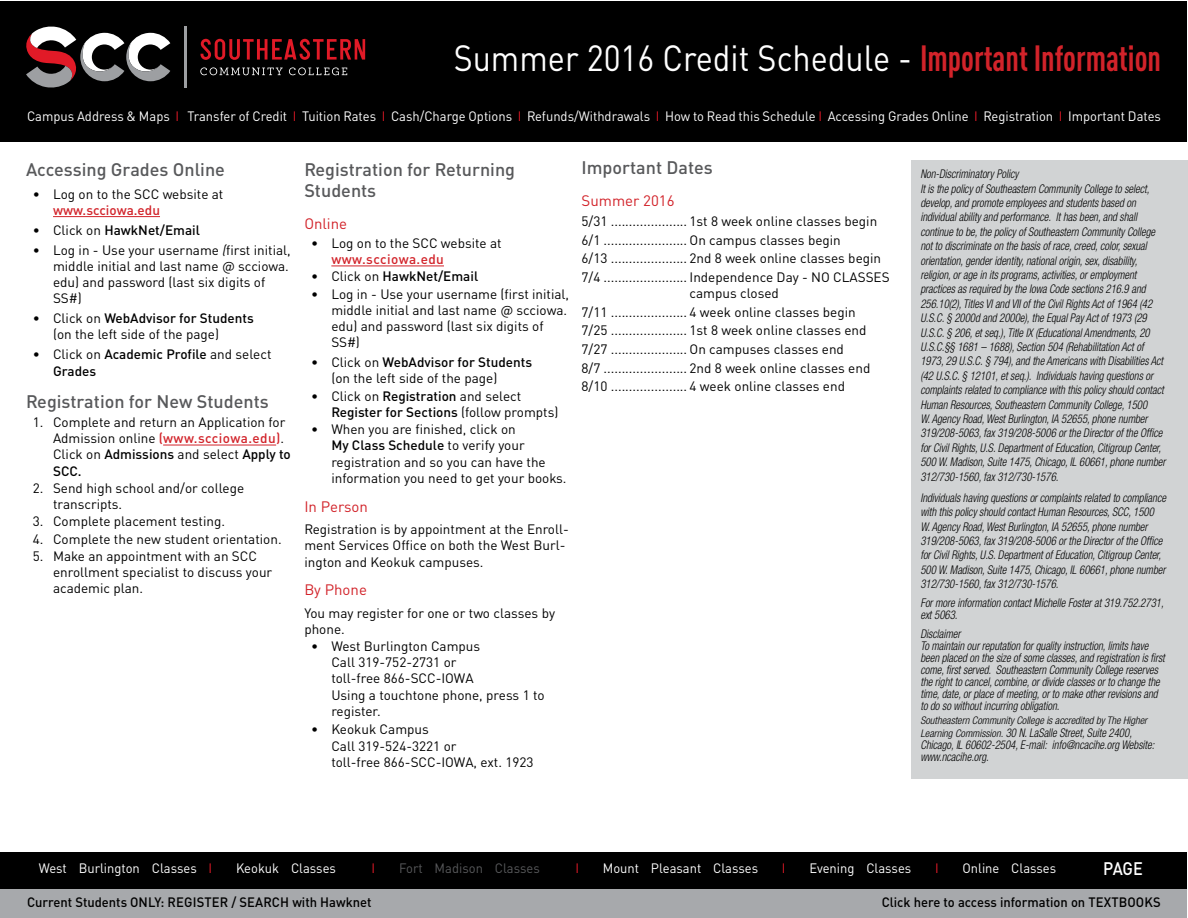
<style>
.page{position:relative;width:1188px;height:918px;background:#fff}
.page>*{position:absolute;margin:0;border:0;box-sizing:border-box;transform-origin:0 0}
.t1{font:36px "DINOT";color:#fff;scale:.9 1}
.t2{font:500 18px/21.6px "DINOT";color:#58595b}
.t3{font:500 18px "DINOT";color:#fff;scale:.9 1}
.t4{font:15px "DINOT";color:#d2232a}
.t5{font:13.5px/16.2px "DINOT";color:#000}
.t6{font:13.5px "DINOT";color:#fff;scale:.96 1}
.t7{font:500 13.5px "DINOT";color:#000;scale:.96 1}
.t8{font:500 13.5px/16.2px "DINOT";color:#000}
.t9{font:13.5px "DINOT";color:#58595b;scale:.96 1}
.t10{font:500 13.5px "DINOT";letter-spacing:.01em;color:#d2232a}
.t11{font:500 13.5px "DINOT";letter-spacing:.03em;color:#d2232a}
.t12{font:13.5px "DINOT";color:#e11a27;scale:.96 1}
.t13{font:italic 300 condensed 12px/14.4px "Helvetica Neue";color:#000;scale:.9 1}
.t14{font:italic 300 condensed 10.5px "Helvetica Neue";color:#000}
.s1{font-weight:700;font-stretch:condensed;color:#d2232a}
.s2{color:#e11a27}
.s3{font-weight:400}
.s4{font-style:italic}
.s5{font-weight:500}
.s6{font-weight:500;color:#d2232a}
.s7{font-size:10.5px}
</style>
<div class="page">
<div style="left:1px;top:888px;width:1186px;height:30px;background:#a7a9ac"></div>
<div style="left:1px;top:852px;width:1186px;height:36px;background:#000"></div>
<div style="left:1px;top:1px;width:1186px;height:140px;background:#000"></div>
<svg style="left:26px;top:26px;width:144px;height:62px"></svg>
<svg style="left:201px;top:39px;width:164px;height:21px"></svg>
<svg style="left:200px;top:67px;width:83px;height:8px"></svg>
<svg style="left:289px;top:67px;width:58px;height:8px"></svg>
<hr style="left:185px;top:27px;width:2px;height:61px;background:#9d9fa2">
<hr style="left:53px;top:216px;width:107px;height:1px;background:#d2232a">
<hr style="left:163px;top:445px;width:113px;height:1px;background:#d2232a">
<hr style="left:331px;top:265px;width:113px;height:1px;background:#d2232a">
<div style="left:912px;top:160px;width:276px;height:618px;background:#d1d3d4"></div>
<h1 class="t1" style="left:454px;top:35px;width:787px">Summer 2016 Credit Schedule - <span class="s1">Important Information</span></h1>
<p class="t6" style="left:27px;top:108px;width:1183px">Campus Address &amp; Maps <span class="s2">I</span> Transfer of Credit <span class="s2">I</span> Tuition Rates <span class="s2">I</span> Cash/Charge Options <span class="s2">I</span> Refunds/Withdrawals <span class="s2">I</span> How to Read this Schedule <span class="s2">I</span> Accessing Grades Online <span class="s2">I</span> Registration <span class="s2">I</span> Important Dates</p>
<h2 class="t2" style="left:26px;top:158px;width:200px">Accessing Grades Online</h2>
<p class="t5" style="left:33px;top:185px;width:192px">• Log on to the SCC website at</p>
<p class="t10" style="left:53px;top:201px;width:108px">www.scciowa.edu</p>
<p class="t8" style="left:33px;top:221px;width:169px"><span class="s3">• Click on</span> HawkNet/Email</p>
<p class="t5" style="left:53px;top:242px;width:239px;text-indent:-20px">• Log in - Use your username <span class="s4">(</span>first initial, middle initial and last name @ scciowa. edu) and password (last six digits of<br>SS#)</p>
<p class="t5" style="left:53px;top:310px;width:202px;text-indent:-20px">• Click on <span class="s5">WebAdvisor for Students </span>(on the left side of the page)</p>
<p class="t8" style="left:53px;top:346px;width:220px;text-indent:-20px"><span class="s3">• Click on</span> Academic Profile <span class="s3">and select<br></span>Grades</p>
<h2 class="t2" style="left:26px;top:390px;width:244px">Registration for New Students</h2>
<p class="t5" style="left:53px;top:414px;width:239px;text-indent:-20px">1. Complete and return an Application for<br>Admission online <span class="s6">(www.scciowa.edu)</span>.<br>Click on <span class="s5">Admissions</span> and select <span class="s5">Apply to<br>SCC.</span></p>
<p class="t5" style="left:53px;top:480px;width:193px;text-indent:-20px">2. Send high school and/or college transcripts.</p>
<p class="t5" style="left:33px;top:513px;width:194px">3. Complete placement testing.</p>
<p class="t5" style="left:33px;top:530px;width:250px">4. Complete the new student orientation.</p>
<p class="t5" style="left:53px;top:548px;width:221px;text-indent:-20px">5. Make an appointment with an SCC enrollment specialist to discuss your academic plan.</p>
<h2 class="t2" style="left:304px;top:158px;width:212px">Registration for Returning<br>Students</h2>
<p class="t4" style="left:304px;top:214px;width:44px">Online</p>
<p class="t5" style="left:311px;top:235px;width:192px">• Log on to the SCC website at</p>
<p class="t11" style="left:331px;top:251px;width:114px">www.scciowa.edu</p>
<p class="t8" style="left:311px;top:268px;width:169px"><span class="s3">• Click on</span> HawkNet/Email</p>
<p class="t5" style="left:331px;top:285px;width:239px;text-indent:-20px">• Log in - Use your username (first initial, middle initial and last name @ scciowa. edu) and password (last six digits of<br>SS#)</p>
<p class="t5" style="left:331px;top:354px;width:202px;text-indent:-20px">• Click on <span class="s5">WebAdvisor for Students </span>(on the left side of the page)</p>
<p class="t5" style="left:331px;top:387px;width:229px;text-indent:-20px">• Click on <span class="s5">Registration</span> and select<br><span class="s5">Register for Sections</span> (follow prompts)</p>
<p class="t5" style="left:331px;top:421px;width:237px;text-indent:-20px">• When you are finished, click on<br><span class="s5">My Class Schedule</span> to verify your registration and so you can have the information you need to get your books.</p>
<p class="t4" style="left:304px;top:497px;width:65px">In Person</p>
<p class="t5" style="left:304px;top:521px;width:266px">Registration is by appointment at the Enroll&shy;ment Services Office on both the West Burl&shy;ington and Keokuk campuses.</p>
<p class="t4" style="left:304px;top:581px;width:64px">By Phone</p>
<p class="t5" style="left:304px;top:605px;width:252px">You may register for one or two classes by phone.</p>
<p class="t5" style="left:331px;top:637px;width:215px;text-indent:-20px">• West Burlington Campus<br>Call 319-752-2731 or<br>toll-free 866-SCC-IOWA<br>Using a touchtone phone, press 1 to register.</p>
<p class="t5" style="left:331px;top:720px;width:204px;line-height:16.8px;text-indent:-20px">• Keokuk Campus<br>Call 319-524-3221 or<br>toll-free 866-SCC-IOWA, ext. 1923</p>
<h2 class="t2" style="left:582px;top:157px;width:133px">Important Dates</h2>
<p class="t4" style="left:582px;top:191px;width:94px">Summer 2016</p>
<p class="t5" style="left:582px;top:213px;width:27px">5/31</p>
<p class="t5" style="left:690px;top:213px;width:189px">1st 8 week online classes begin</p>
<p class="t5" style="left:582px;top:231px;width:20px">6/1</p>
<p class="t5" style="left:690px;top:231px;width:153px">On campus classes begin</p>
<p class="t5" style="left:582px;top:250px;width:27px">6/13</p>
<p class="t5" style="left:690px;top:250px;width:193px">2nd 8 week online classes begin</p>
<p class="t5" style="left:582px;top:269px;width:20px">7/4</p>
<p class="t5" style="left:690px;top:269px;width:202px">Independence Day - NO CLASSES campus closed</p>
<p class="t5" style="left:582px;top:303px;width:27px">7/11</p>
<p class="t5" style="left:690px;top:303px;width:168px">4 week online classes begin</p>
<p class="t5" style="left:582px;top:322px;width:27px">7/25</p>
<p class="t5" style="left:690px;top:322px;width:178px">1st 8 week online classes end</p>
<p class="t5" style="left:582px;top:341px;width:27px">7/27</p>
<p class="t5" style="left:690px;top:341px;width:156px">On campuses classes end</p>
<p class="t5" style="left:582px;top:359px;width:20px">8/7</p>
<p class="t5" style="left:690px;top:359px;width:182px">2nd 8 week online classes end</p>
<p class="t5" style="left:582px;top:378px;width:27px">8/10</p>
<p class="t5" style="left:690px;top:378px;width:157px">4 week online classes end</p>
<p class="t13" style="left:920px;top:167px;width:274px">Non-Discriminatory Policy<br>It is the policy of Southeastern Community College to select, develop, and promote employees and students based on individual ability and performance. It has been, and shall continue to be, the policy of Southeastern Community College not to discriminate on the basis of race, creed, color, sexual orientation, gender identity, national origin, sex, disability, religion, or age in its programs, activities, or employment practices as required by the Iowa Code sections 216.9 and 256.10(2), Titles VI and VII of the Civil Rights Act of 1964 (42<br>U.S.C. § 2000d and 2000e), the Equal Pay Act of 1973 (29<br>U.S.C. § 206, et seq.), Title IX (Educational Amendments, 20<br>U.S.C.§§ 1681 – 1688), Section 504 (Rehabilitation Act of 1973, 29 U.S.C. § 794), and the Americans with Disabilities Act (42 U.S.C. § 12101, et seq.). Individuals having questions or complaints related to compliance with this policy should contact Human Resources, Southeastern Community College, 1500<br>W. Agency Road, West Burlington, IA 52655, phone number 319/208-5063, fax 319/208-5006 or the Director of the Office for Civil Rights, U.S. Department of Education, Citigroup Center, 500 W. Madison, Suite 1475, Chicago, IL 60661, phone number 312/730-1560, fax 312/730-1576.</p>
<p class="t13" style="left:920px;top:490px;width:274px">Individuals having questions or complaints related to compliance with this policy should contact Human Resources, SCC, 1500<br>W. Agency Road, West Burlington, IA 52655, phone number 319/208-5063, fax 319/208-5006 or the Director of the Office for Civil Rights, U.S. Department of Education, Citigroup Center, 500 W. Madison, Suite 1475, Chicago, IL 60661, phone number 312/730-1560, fax 312/730-1576.</p>
<p class="t13" style="left:920px;top:597px;width:272px;line-height:12px">For more information contact Michelle Foster at 319.752.2731, ext 5063.</p>
<p class="t13" style="left:920px;top:627px;width:273px;line-height:12px">Disclaimer<br>To maintain our reputation for quality instruction, limits have been placed on the size of some classes, and registration is first come, first served. Southeastern Community College reserves the right to cancel, combine, or divide classes or to change the time, date, or place of meeting, or to make other revisions and to do so without incurring obligation.</p>
<p class="t14" style="left:920px;top:714px;width:228px">Southeastern Community College is accredited by The Higher</p>
<p class="t13" style="left:920px;top:726px;width:261px;line-height:12px"><span class="s7">Learning Commission.</span> 30 N. LaSalle Street, Suite 2400,<br>Chicago, IL 60602-2504, E-mail: info@ncacihe.org Website: www.ncacihe.org.</p>
<p class="t6" style="left:39px;top:860px;width:182px">West Burlington Classes <span class="s2">I</span></p>
<p class="t6" style="left:236px;top:860px;width:106px">Keokuk Classes</p>
<p class="t12" style="left:372px;top:860px;width:5px">I</p>
<p class="t9" style="left:399px;top:860px;width:148px">Fort Madison Classes</p>
<p class="t12" style="left:575px;top:860px;width:5px">I</p>
<p class="t6" style="left:603px;top:860px;width:163px">Mount Pleasant Classes</p>
<p class="t12" style="left:782px;top:860px;width:5px">I</p>
<p class="t6" style="left:809px;top:860px;width:108px">Evening Classes</p>
<p class="t12" style="left:935px;top:860px;width:5px">I</p>
<p class="t6" style="left:963px;top:860px;width:99px">Online Classes</p>
<h2 class="t3" style="left:1103px;top:857px;width:46px">PAGE</h2>
<p class="t7" style="left:27px;top:893px;width:360px">Current Students ONLY: REGISTER / SEARCH with Hawknet</p>
<p class="t7" style="left:882px;top:893px;width:292px">Click here to access information on TEXTBOOKS</p>
</div>
